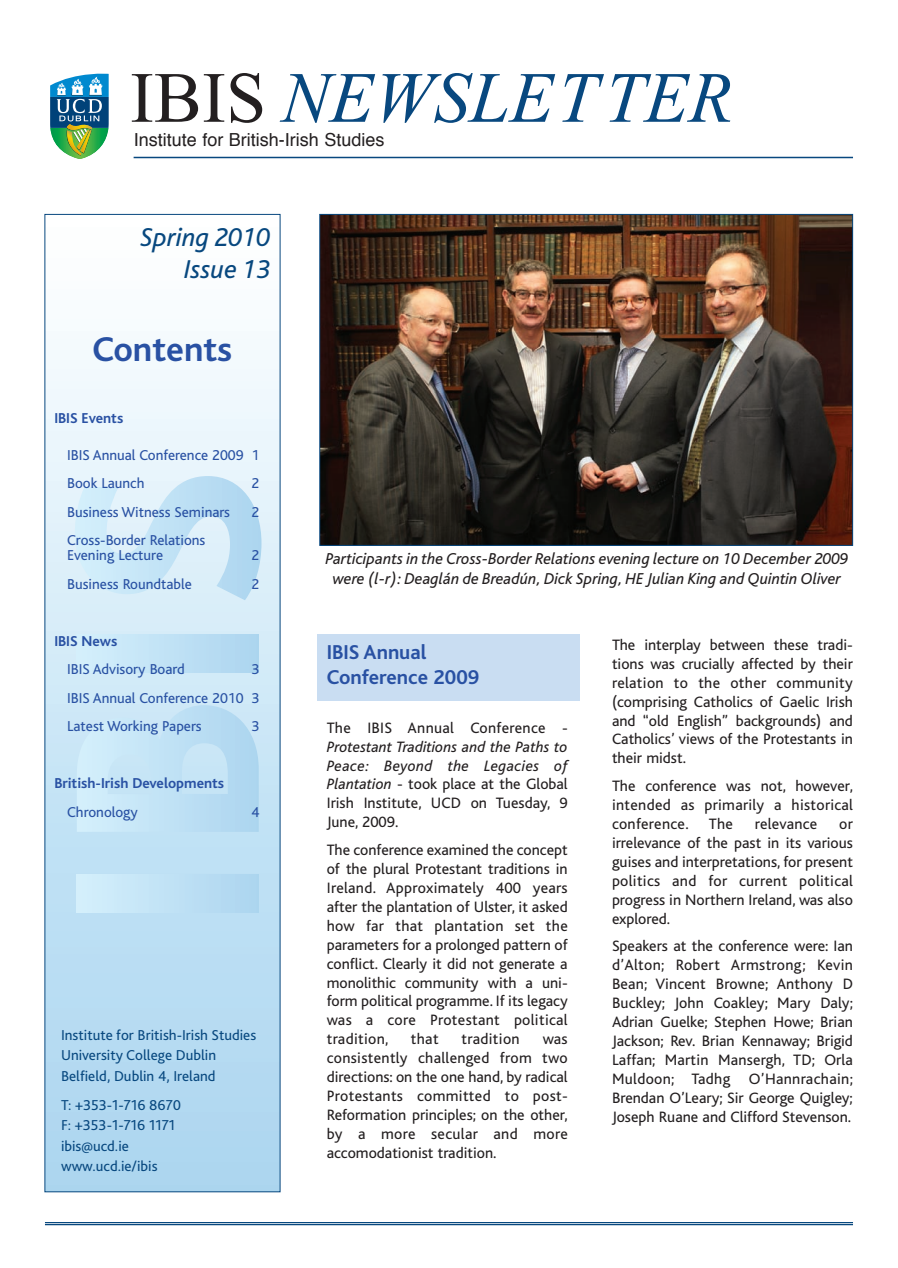
<style>
.page{position:relative;width:898px;height:1268px;background:#fff}
.page>*{position:absolute;margin:0;border:0;box-sizing:border-box;transform-origin:0 0}
.t1{font:italic 72px "Times New Roman";color:#08487f}
.t2{font:700 36px "Bliss";color:#2951a3}
.t3{font:italic 27px/32.4px "Bliss";color:#08487f;text-align:right}
.t4{font:700 21px/25.2px "Bliss";color:#2951a3}
.t5{font:18px "Helvetica";color:#231f20}
.t6{font:italic 16.5px/19.8px "Bliss";color:#231f20;text-align:center}
.t7{font:15.75px/18.9px "Bliss";color:#231f20;text-align:justify}
.t8{font:italic 15.75px/18.9px "Bliss";color:#231f20;text-align:justify}
.t9{font:15.75px "Bliss";letter-spacing:.02em;color:#231f20}
.t10{font:15px/28.5px "Bliss";color:#2951a3}
.t11{font:15px/20.5px "Bliss 2";color:#08487f}
.t12{font:700 15px "Bliss";color:#2951a3}
.s1{font-style:normal;color:#231f20}
.s2{font-style:normal}
</style>
<div class="page">
<div style="left:317px;top:634px;width:262px;height:66px;background:#c9ddf2"></div>
<svg style="left:50px;top:74px;width:59px;height:85px"></svg>
<div style="left:45px;top:215px;width:235px;height:976px;background:linear-gradient(to bottom,#feffff,#a6d4ef)"></div>
<div style="left:77px;top:874px;width:182px;height:38px;background:linear-gradient(to right,#d5f0fc,#acd5ef)"></div>
<svg style="left:77px;top:705px;width:182px;height:127px;background:#c2e3f5"></svg>
<div style="left:77px;top:634px;width:182px;height:38px;background:linear-gradient(to right,#d5f0fc,#acd5ef)"></div>
<svg style="left:75px;top:476px;width:186px;height:124px;background:#cee8f7"></svg>
<hr style="left:134px;top:157px;width:719px;height:1px;background:#08487f">
<hr style="left:45px;top:1222px;width:808px;height:1px;background:#08487f">
<hr style="left:45px;top:1223px;width:808px;height:2px;background:#08487f">
<img style="left:321px;top:216px;width:530px;height:328px">
<h1 class="t1" style="left:130px;top:58px;width:604px"><span class="s1">IBIS</span> NEWSLETTER</h1>
<p class="t5" style="left:134px;top:132px;width:252px">Institute for British-Irish Studies</p>
<h3 class="t3" style="left:140px;top:224px;width:131px">Spring 2010<br>Issue 13</h3>
<h2 class="t2" style="left:92px;top:337px;width:141px">Contents</h2>
<p class="t12" style="left:54px;top:413px;width:70px">IBIS Events</p>
<p class="t10" style="left:67px;top:442px;width:194px">IBIS Annual Conference 2009 1<br>Book Launch</p>
<p class="t10" style="left:251px;top:471px;width:9px">2</p>
<p class="t10" style="left:67px;top:499px;width:164px">Business Witness Seminars</p>
<p class="t10" style="left:251px;top:499px;width:9px">2</p>
<p class="t10" style="left:67px;top:534px;width:140px;line-height:15px">Cross-Border Relations<br>Evening Lecture</p>
<p class="t10" style="left:251px;top:543px;width:9px">2</p>
<p class="t10" style="left:67px;top:571px;width:126px">Business Roundtable</p>
<p class="t10" style="left:251px;top:571px;width:9px">2</p>
<p class="t12" style="left:54px;top:636px;width:64px">IBIS News</p>
<p class="t10" style="left:67px;top:657px;width:119px">IBIS Advisory Board</p>
<p class="t10" style="left:67px;top:657px;width:194px;text-align:justify;text-indent:184px">3<br>IBIS Annual Conference 2010 3<br>Latest Working Papers</p>
<p class="t10" style="left:251px;top:714px;width:9px">3</p>
<p class="t12" style="left:54px;top:778px;width:171px">British-Irish Developments</p>
<p class="t10" style="left:67px;top:799px;width:72px">Chronology</p>
<p class="t10" style="left:251px;top:799px;width:9px">4</p>
<p class="t11" style="left:61px;top:1026px;width:197px">Institute for British-Irish Studies<br>University College Dublin<br>Belfield, Dublin 4, Ireland</p>
<p class="t11" style="left:61px;top:1096px;width:122px">T: +353-1-716 8670<br>F: +353-1-716 1171 ibis@ucd.ie www.ucd.ie/ibis</p>
<p class="t6" style="left:325px;top:551px;width:524px">Participants in the Cross-Border Relations evening lecture on 10 December 2009 were (l-r): Deaglán de Breadún, Dick Spring, HE Julian King and Quintin Oliver</p>
<h3 class="t4" style="left:327px;top:641px;width:154px">IBIS Annual<br>Conference 2009</h3>
<p class="t9" style="left:327px;top:722px;width:242px">The IBIS Annual Conference -</p>
<p class="t8" style="left:327px;top:739px;width:242px">Protestant Traditions and the Paths to Peace: Beyond the Legacies of Plantation <span class="s2">- took place at the Global Irish Institute, UCD on Tuesday, 9<br>June, 2009.</span></p>
<p class="t7" style="left:327px;top:842px;width:242px">The conference examined the concept of the plural Protestant traditions in Ireland. Approximately 400 years after the plantation of Ulster, it asked how far that plantation set the parameters for a prolonged pattern of conflict. Clearly it did not generate a monolithic community with a uni&shy;form political programme. If its legacy was a core Protestant political tradition,</p>
<p class="t7" style="left:411px;top:1031px;width:29px">that</p>
<p class="t9" style="left:462px;top:1034px;width:60px">tradition</p>
<p class="t7" style="left:327px;top:1031px;width:242px;text-indent:216px">was consistently challenged from two directions: on the one hand, by radical Protestants committed to post-Reformation principles; on the other, by a more secular and more accomodationist tradition.</p>
<p class="t7" style="left:612px;top:637px;width:242px">The interplay between these tradi&shy;tions was crucially affected by their relation to the other community (comprising Catholics of Gaelic Irish and “old English” backgrounds) and Catholics’ views of the Protestants in their midst.</p>
<p class="t7" style="left:612px;top:778px;width:243px">The conference was not, however, intended as primarily a historical conference.</p>
<p class="t7" style="left:709px;top:816px;width:26px">The</p>
<p class="t9" style="left:755px;top:819px;width:64px">relevance</p>
<p class="t7" style="left:612px;top:816px;width:242px;text-indent:227px">or irrelevance of the past in its various guises and interpretations, for present politics and for current political progress in Northern Ireland, was also explored.</p>
<p class="t7" style="left:612px;top:938px;width:242px">Speakers at the conference were: Ian d’Alton; Robert Armstrong; Kevin Bean; Vincent Browne; Anthony D Buckley; John Coakley; Mary Daly; Adrian Guelke; Stephen Howe; Brian Jackson; Rev. Brian Kennaway; Brigid Laffan; Martin Mansergh, TD; Orla Muldoon; Tadhg O’Hannrachain; Brendan O’Leary; Sir George Quigley; Joseph Ruane and Clifford Stevenson.</p>
</div>
